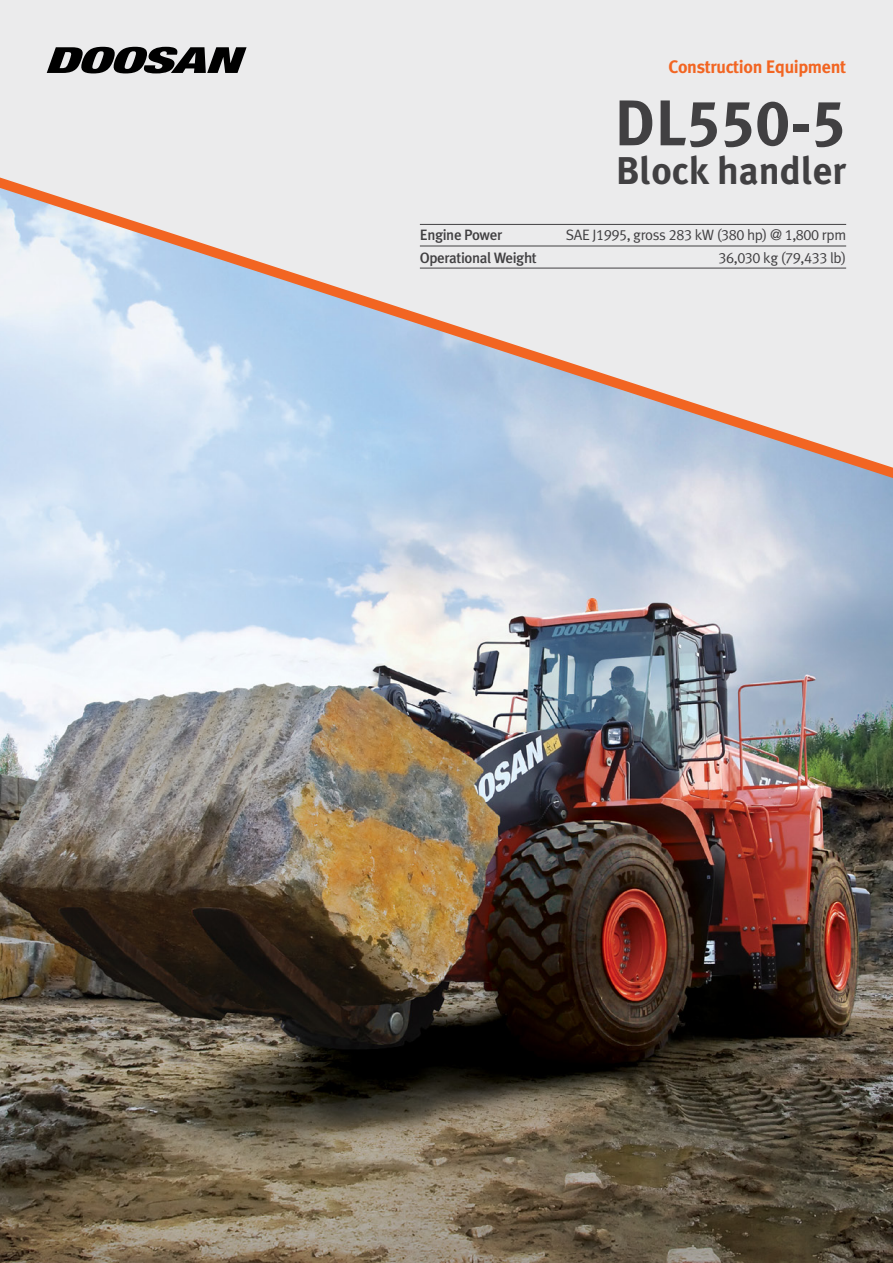
<style>
.page{position:relative;width:893px;height:1263px;background:#fff}
.page>*{position:absolute;margin:0;border:0;box-sizing:border-box;transform-origin:0 0}
.t1{font:700 64.5px "Meta Plus Lining";color:#414042}
.t2{font:700 38.7px "Meta Plus Lining";color:#414042}
.t3{font:700 18px "Meta Plus";letter-spacing:-.02em;color:#f26522}
.t4{font:15px/22.5px "Meta Plus Lining Normal";letter-spacing:-.025em;color:#414042;text-align:right}
.t5{font:500 15px/22.5px "Meta Plus Lining";letter-spacing:-.025em;color:#414042}
</style>
<div class="page">
<img style="left:0;top:478px;width:893px;height:785px">
<div style="left:0;top:0;width:893px;height:178px;background:#ebebec"></div>
<svg style="left:0;top:178px;width:893px;height:300px;background:#d6dce5"></svg>
<div style="left:621px;top:199px;width:8px;height:50px;background:#ebebec"></div>
<svg style="left:47px;top:47px;width:200px;height:26px;background:#4c4c4d"></svg>
<hr style="left:420px;top:224px;width:426px;height:1px;background:#414042">
<hr style="left:420px;top:246px;width:426px;height:1px;background:#414042">
<hr style="left:420px;top:268px;width:426px;height:1px;background:#414042">
<p class="t3" style="left:669px;top:57px;width:179px">Construction Equipment</p>
<h1 class="t1" style="left:614px;top:86px;width:234px">DL550-5</h1>
<h2 class="t2" style="left:616px;top:148px;width:232px">Block handler</h2>
<p class="t5" style="left:420px;top:223px;width:118px">Engine Power<br>Operational Weight</p>
<p class="t4" style="left:566px;top:224px;width:282px">SAE J1995, gross 283 kW (380 hp) @ 1,800 rpm<br>36,030 kg (79,433 lb)</p>
</div>
